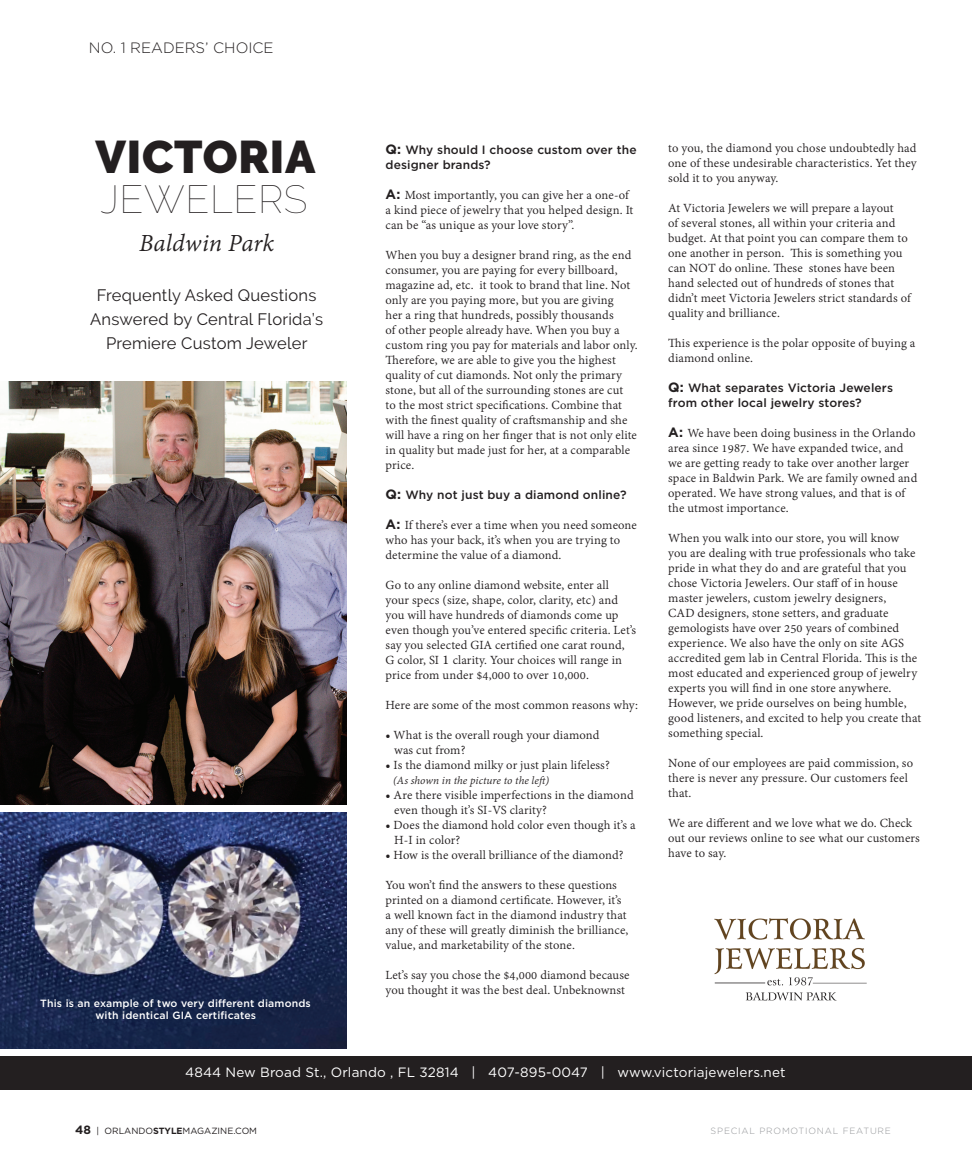
<style>
.page{position:relative;width:972px;height:1175px;background:#fff}
.page>*{position:absolute;margin:0;border:0;box-sizing:border-box;transform-origin:0 0}
.Article_Body{font:900 45.6px "Raleway";letter-spacing:.015em;color:#231f20}
.Article_Body-2{font:100 39.15px "Raleway";letter-spacing:.015em;color:#231f20}
.Article_Body-3{font:italic 26.55px "Adobe Devanagari";color:#231f20}
.Article_Body-4{font:16.5px/24px "Raleway";letter-spacing:.015em;color:#231f20;text-align:center}
.t1{font:300 15px "Gotham";color:#231f20}
.Article_Body-5{font:13.5px/15px "Adobe Devanagari";letter-spacing:.01em;color:#231f20}
.Article_Body-6{font:13.5px "Gotham";letter-spacing:.01em;color:#fff}
.Article_Body-7{font:500 12px/15px "Gotham";letter-spacing:.01em;color:#231f20}
.Article_Body-8{font:italic 12px "Adobe Devanagari";color:#231f20}
.Article_Body-9{font:500 10.5px "Gotham";letter-spacing:.015em;color:#fff}
.t2{font:9px "Gotham";color:#231f20}
.Facebook_Info{font:300 9px "Gotham";letter-spacing:.09em;color:#939598}
.s1{font-weight:700;font-size:13.5px}
.s2{font-family:"Gotham";font-weight:700}
.s3{font-size:16.5px}
.s4{font-weight:700;font-size:12px}
.s5{font-weight:700}
</style>
<div class="page">
<img style="left:0;top:381px;width:346px;height:423px">
<img style="left:0;top:812px;width:346px;height:236px">
<img style="left:714px;top:918px;width:153px;height:83px">
<div style="left:0;top:1056px;width:972px;height:33px;background:#231f20"></div>
<p class="t1" style="left:89px;top:40px;width:186px">NO. 1 READERS’ CHOICE</p>
<p class="Article_Body" style="left:96px;top:130px;width:222px">VICTORIA</p>
<p class="Article_Body-2" style="left:101px;top:176px;width:208px">JEWELERS</p>
<p class="Article_Body-3" style="left:139px;top:228px;width:137px">Baldwin Park</p>
<p class="Article_Body-4" style="left:90px;top:283px;width:234px">Frequently Asked Questions<br>Answered by Central Florida’s<br>Premiere Custom Jeweler</p>
<p class="Article_Body-9" style="left:40px;top:996px;width:272px">This is an example of two very different diamonds</p>
<p class="Article_Body-9" style="left:95px;top:1008px;width:162px">with identical GIA certificates</p>
<p class="Article_Body-7" style="left:386px;top:142px;width:253px"><span class="s1">Q:</span> Why should I choose custom over the designer brands?</p>
<p class="Article_Body-5" style="left:386px;top:188px;width:249px"><span class="s2">A:</span> Most importantly, you can give her a one-of a kind piece of jewelry that you helped design. It can be “as unique as your love story”.</p>
<p class="Article_Body-5" style="left:386px;top:248px;width:254px">When you buy a designer brand ring, as the end consumer, you are paying for every billboard, magazine ad, etc. it took to brand that line. Not only are you paying more, but you are giving<br>her a ring that hundreds, possibly thousands<br>of other people already have. When you buy a custom ring you pay for materials and labor only.<br>Therefore, we are able to give you the highest quality of cut diamonds. Not only the primary stone, but all of the surrounding stones are cut<br>to the most strict specifications. Combine that with the finest quality of craftsmanship and she will have a ring on her finger that is not only elite in quality but made just for her, at a comparable price.</p>
<p class="Article_Body-7" style="left:386px;top:487px;width:243px"><span class="s1">Q:</span> Why not just buy a diamond online?</p>
<p class="Article_Body-5" style="left:386px;top:518px;width:253px"><span class="s2">A:</span> If there’s ever a time when you need someone who has your back, it’s when you are trying to determine the value of a diamond.</p>
<p class="Article_Body-5" style="left:386px;top:578px;width:252px">Go to any online diamond website, enter all<br>your specs (size, shape, color, clarity, etc) and you will have hundreds of diamonds come up even though you’ve entered specific criteria. Let’s say you selected GIA certified one carat round, G color, SI <span class="s3">1</span> clarity. Your choices will range in price from under $4,000 to over 10,000.</p>
<p class="Article_Body-5" style="left:386px;top:698px;width:254px">Here are some of the most common reasons why:</p>
<p class="Article_Body-5" style="left:386px;top:728px;width:215px">• What is the overall rough your diamond</p>
<p class="Article_Body-5" style="left:394px;top:743px;width:73px">was cut from?</p>
<p class="Article_Body-5" style="left:386px;top:758px;width:226px">• Is the diamond milky or just plain lifeless?</p>
<p class="Article_Body-8" style="left:393px;top:773px;width:158px">(As shown in the picture to the left)</p>
<p class="Article_Body-5" style="left:386px;top:788px;width:250px">• Are there visible imperfections in the diamond</p>
<p class="Article_Body-5" style="left:394px;top:803px;width:154px">even though it’s SI-VS clarity?</p>
<p class="Article_Body-5" style="left:386px;top:818px;width:251px">• Does the diamond hold color even though it’s a</p>
<p class="Article_Body-5" style="left:394px;top:833px;width:68px">H-I in color?</p>
<p class="Article_Body-5" style="left:386px;top:848px;width:240px">• How is the overall brilliance of the diamond?</p>
<p class="Article_Body-5" style="left:386px;top:878px;width:244px">You won’t find the answers to these questions printed on a diamond certificate. However, it’s a well known fact in the diamond industry that any of these will greatly diminish the brilliance, value, and marketability of the stone.</p>
<p class="Article_Body-5" style="left:386px;top:968px;width:246px">Let’s say you chose the $4,000 diamond because you thought it was the best deal. Unbeknownst</p>
<p class="Article_Body-5" style="left:668px;top:142px;width:250px;text-align:justify">to you, the diamond you chose undoubtedly had one of these undesirable characteristics. Yet they sold it to you anyway.</p>
<p class="Article_Body-5" style="left:668px;top:202px;width:244px">At Victoria Jewelers we will prepare a layout<br>of several stones, all within your criteria and budget. At that point you can compare them to one another in person. This is something you can NOT do online. These stones have been hand selected out of hundreds of stones that didn’t meet Victoria Jewelers strict standards of quality and brilliance.</p>
<p class="Article_Body-5" style="left:668px;top:337px;width:249px">This experience is the polar opposite of buying a diamond online.</p>
<p class="Article_Body-7" style="left:668px;top:380px;width:226px"><span class="s1">Q:</span> What separates Victoria Jewelers from other local jewelry stores?</p>
<p class="Article_Body-5" style="left:668px;top:427px;width:251px"><span class="s2">A:</span> We have been doing business in the Orlando area since 1987. We have expanded twice, and we are getting ready to take over another larger space in Baldwin Park. We are family owned and operated. We have strong values, and that is of the utmost importance.</p>
<p class="Article_Body-5" style="left:668px;top:532px;width:254px">When you walk into our store, you will know you are dealing with true professionals who take pride in what they do and are grateful that you chose Victoria Jewelers. Our staff of in house master jewelers, custom jewelry designers,<br>CAD designers, stone setters, and graduate gemologists have over 250 years of combined experience. We also have the only on site AGS accredited gem lab in Central Florida. This is the most educated and experienced group of jewelry experts you will find in one store anywhere.<br>However, we pride ourselves on being humble, good listeners, and excited to help you create that something special.</p>
<p class="Article_Body-5" style="left:668px;top:757px;width:247px">None of our employees are paid commission, so there is never any pressure. Our customers feel that.</p>
<p class="Article_Body-5" style="left:668px;top:817px;width:253px">We are different and we love what we do. Check out our reviews online to see what our customers have to say.</p>
<p class="Article_Body-6" style="left:185px;top:1063px;width:602px">4844 New Broad St., Orlando , FL 32814 | 407-895-0047 | www.victoriajewelers.net</p>
<p class="t2" style="left:75px;top:1125px;width:183px"><span class="s4">48</span> | ORLANDO<span class="s5">STYLE</span>MAGAZINE.COM</p>
<p class="Facebook_Info" style="left:711px;top:1126px;width:182px">SPECIAL PROMOTIONAL FEATURE</p>
</div>
